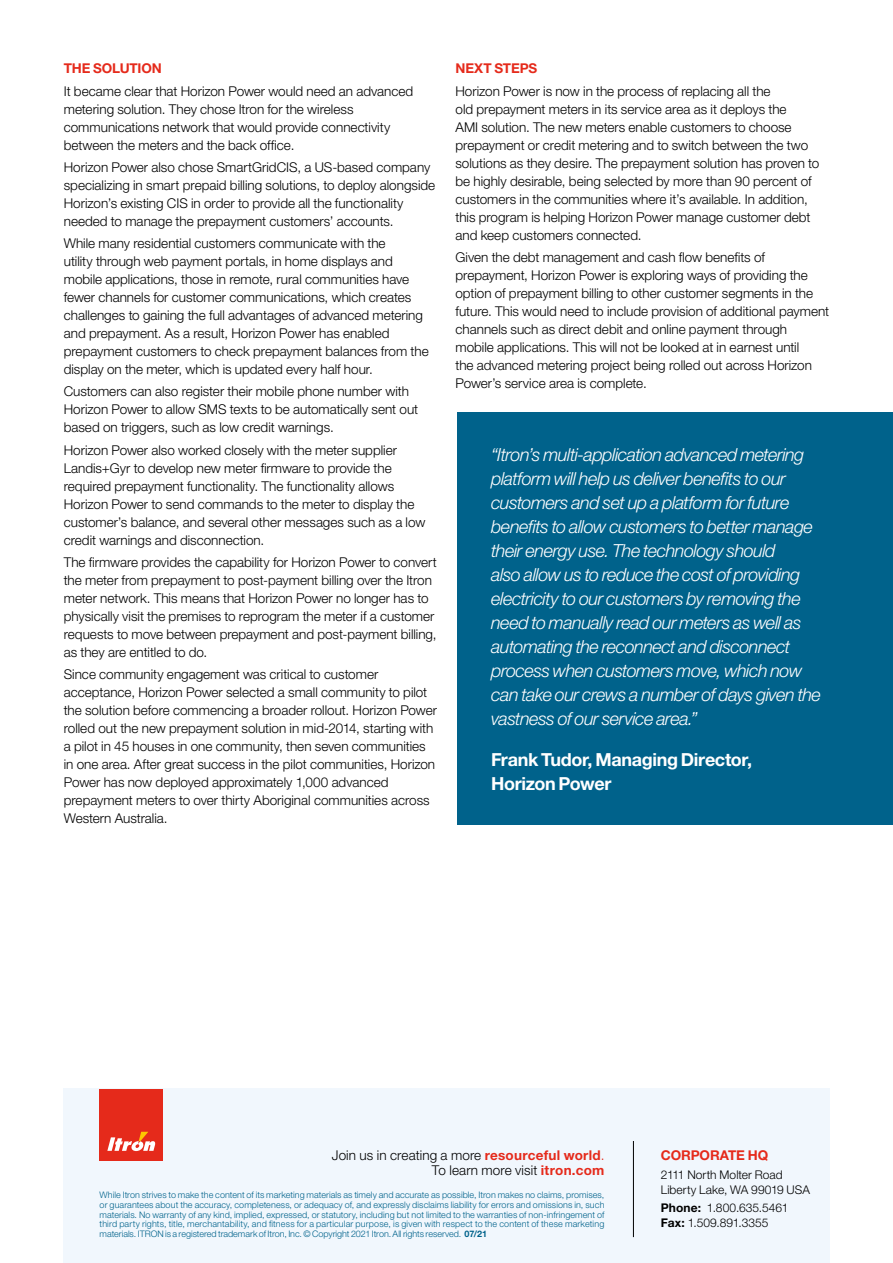
<style>
.page{position:relative;width:893px;height:1263px;background:#fff}
.page>*{position:absolute;margin:0;border:0;box-sizing:border-box;transform-origin:0 0}
.Legal_Blue{font:italic 300 18px/24px "Helvetica Neue LT Std";letter-spacing:-.03em;color:#fff}
.Legal_Blue-2{font:700 18px/24px "Helvetica Neue LT Std";letter-spacing:-.02em;color:#fff}
.Body_Copy_9_12{font:300 13.5px/18px "Helvetica Neue LT Std";color:#000}
.Section_Title{font:300 13.5px/15px "Helvetica Neue LT Std";letter-spacing:.01em;color:#000;text-align:right}
.Section_Title-2{font:700 13.5px "Helvetica Neue LT Std";letter-spacing:-.01em;color:#e52a1b}
.Boilerplate{font:300 12px/15px "Helvetica Neue LT Std";color:#000}
.Legal_Blue-3{font:300 9px/9.8px "Helvetica Neue LT Std";color:#00628b;text-align:justify}
.s1{font-weight:700;color:#e52a1b}
.s2{color:#e52a1b}
.s3{font-weight:700}
</style>
<div class="page">
<div style="left:457px;top:412px;width:436px;height:413px;background:#00628b"></div>
<div style="left:63px;top:1089px;width:767px;height:174px;background:#f1f7fd"></div>
<div style="left:99px;top:1089px;width:64px;height:71px;background:#e52a1b"></div>
<svg style="left:107px;top:1132px;width:49px;height:19px"></svg>
<hr style="left:633px;top:1141px;width:1px;height:96px;background:#000">
<p class="Section_Title-2" style="left:64px;top:60px;width:100px">THE SOLUTION</p>
<p class="Body_Copy_9_12" style="left:64px;top:82px;width:351px">It became clear that Horizon Power would need an advanced metering solution. They chose Itron for the wireless communications network that would provide connectivity between the meters and the back office.</p>
<p class="Body_Copy_9_12" style="left:64px;top:158px;width:373px">Horizon Power also chose SmartGridCIS, a US-based company specializing in smart prepaid billing solutions, to deploy alongside Horizon’s existing CIS in order to provide all the functionality needed to manage the prepayment customers’ accounts.</p>
<p class="Body_Copy_9_12" style="left:64px;top:234px;width:366px">While many residential customers communicate with the<br>utility through web payment portals, in home displays and mobile applications, those in remote, rural communities have fewer channels for customer communications, which creates challenges to gaining the full advantages of advanced metering and prepayment. As a result, Horizon Power has enabled prepayment customers to check prepayment balances from the display on the meter, which is updated every half hour.</p>
<p class="Body_Copy_9_12" style="left:64px;top:382px;width:356px">Customers can also register their mobile phone number with<br>Horizon Power to allow SMS texts to be automatically sent out based on triggers, such as low credit warnings.</p>
<p class="Body_Copy_9_12" style="left:64px;top:441px;width:363px">Horizon Power also worked closely with the meter supplier Landis+Gyr to develop new meter firmware to provide the required prepayment functionality. The functionality allows Horizon Power to send commands to the meter to display the customer’s balance, and several other messages such as a low credit warnings and disconnection.</p>
<p class="Body_Copy_9_12" style="left:64px;top:553px;width:375px">The firmware provides the capability for Horizon Power to convert the meter from prepayment to post-payment billing over the Itron meter network. This means that Horizon Power no longer has to physically visit the premises to reprogram the meter if a customer requests to move between prepayment and post-payment billing, as they are entitled to do.</p>
<p class="Body_Copy_9_12" style="left:64px;top:665px;width:375px">Since community engagement was critical to customer acceptance, Horizon Power selected a small community to pilot the solution before commencing a broader rollout. Horizon Power rolled out the new prepayment solution in mid-2014, starting with a pilot in 45 houses in one community, then seven communities in one area. After great success in the pilot communities, Horizon Power has now deployed approximately 1,000 advanced prepayment meters to over thirty Aboriginal communities across Western Australia.</p>
<p class="Section_Title-2" style="left:455px;top:60px;width:83px">NEXT STEPS</p>
<p class="Body_Copy_9_12" style="left:455px;top:82px;width:365px">Horizon Power is now in the process of replacing all the<br>old prepayment meters in its service area as it deploys the<br>AMI solution. The new meters enable customers to choose prepayment or credit metering and to switch between the two solutions as they desire. The prepayment solution has proven to be highly desirable, being selected by more than 90 percent of customers in the communities where it’s available. In addition, this program is helping Horizon Power manage customer debt and keep customers connected.</p>
<p class="Body_Copy_9_12" style="left:455px;top:248px;width:375px">Given the debt management and cash flow benefits of prepayment, Horizon Power is exploring ways of providing the option of prepayment billing to other customer segments in the future. This would need to include provision of additional payment channels such as direct debit and online payment through<br>mobile applications. This will not be looked at in earnest until<br>the advanced metering project being rolled out across Horizon Power’s service area is complete.</p>
<p class="Legal_Blue" style="left:491px;top:442px;width:331px">“Itron’s multi-application advanced metering platform will help us deliver benefits to our customers and set up a platform for future benefits to allow customers to better manage their energy use. The technology should<br>also allow us to reduce the cost of providing electricity to our customers by removing the need to manually read our meters as well as automating the reconnect and disconnect process when customers move, which now can take our crews a number of days given the vastness of our service area.”</p>
<p class="Legal_Blue-2" style="left:491px;top:747px;width:262px">Frank Tudor, Managing Director,<br>Horizon Power</p>
<p class="Section_Title" style="left:332px;top:1147px;width:274px">Join us in creating a more <span class="s1">resourceful world</span><span class="s2">.<br></span>To learn more visit <span class="s1">itron.com</span></p>
<p class="Section_Title-2" style="left:661px;top:1147px;width:109px">CORPORATE HQ</p>
<p class="Boilerplate" style="left:661px;top:1167px;width:151px">2111 North Molter Road<br>Liberty Lake, WA 99019 USA</p>
<p class="Boilerplate" style="left:661px;top:1200px;width:129px"><span class="s3">Phone:</span> 1.800.635.5461<br><span class="s3">Fax:</span> 1.509.891.3355</p>
<p class="Legal_Blue-3" style="left:100px;top:1190px;width:506px">While Itron strives to make the content of its marketing materials as timely and accurate as possible, Itron makes no claims, promises, or guarantees about the accuracy, completeness, or adequacy of, and expressly disclaims liability for errors and omissions in, such materials. No warranty of any kind, implied, expressed, or statutory, including but not limited to the warranties of non-infringement of third party rights, title, merchantability, and fitness for a particular purpose, is given with respect to the content of these marketing materials. ITRON is a registered trademark of Itron, Inc. © Copyright 2021 Itron. All rights reserved. <span class="s3">07/21</span></p>
</div>
